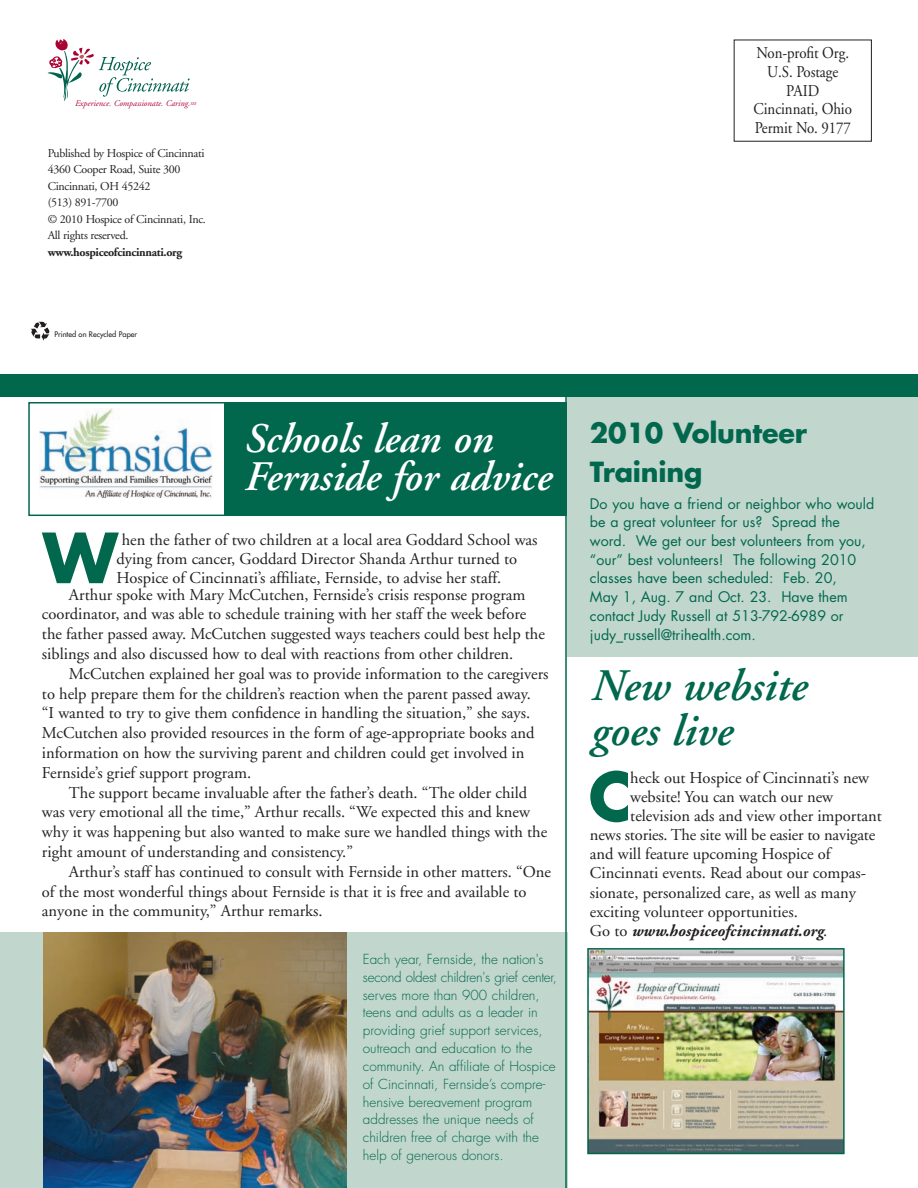
<style>
.page{position:relative;width:918px;height:1188px;background:#fff}
.page>*{position:absolute;margin:0;border:0;box-sizing:border-box;transform-origin:0 0}
.t1{font:700 67.2px "Futura";color:#01674d}
.t2{font:700 65.25px "Futura";color:#01674d}
.t3{font:italic 600 45px/45px "Adobe Garamond";color:#01674d}
.t4{font:italic 600 42px/37.5px "Adobe Garamond";color:#fff}
.t5{font:700 27px/38.8px "Futura";letter-spacing:-.005em;color:#01674d}
.t6{font:16.5px/19.8px "Adobe Garamond";color:#231f20}
.t7{font:16.5px/18.8px "Adobe Garamond";color:#231f20;text-align:center;scale:.9 1}
.t8{font:italic 700 16.5px "Adobe Garamond";color:#231f20}
.t9{font:14.25px/18.8px "Futura";color:#01674d}
.t10{font:300 13.5px/17.9px "Futura";color:#01674d}
.t11{font:12px/16.5px "Adobe Garamond";letter-spacing:-.025em;color:#231f20}
.t12{font:700 12px "Adobe Garamond";letter-spacing:-.025em;color:#231f20}
.t13{font:italic 8.7px "Adobe Garamond";color:#b30437}
.t14{font:7.5px "Futura";color:#231f20}
.s1{font-weight:400;font-style:normal}
</style>
<div class="page">
<div style="left:28px;top:402px;width:575px;height:114px;border:2px solid #01674d"></div>
<div style="left:224px;top:403px;width:356px;height:111px;background:#01674d"></div>
<div style="left:567px;top:397px;width:351px;height:260px;background:#c1d6cd"></div>
<div style="left:0;top:933px;width:568px;height:255px;background:#c1d6cd"></div>
<svg style="left:48px;top:39px;width:142px;height:63px"></svg>
<svg style="left:30px;top:321px;width:20px;height:20px"></svg>
<div style="left:0;top:374px;width:918px;height:23px;background:#01674d"></div>
<img style="left:590px;top:951px;width:252px;height:200px">
<div style="left:587px;top:948px;width:258px;height:206px;border:2px solid #01674d"></div>
<img style="left:40px;top:409px;width:173px;height:89px">
<hr style="left:565px;top:391px;width:2px;height:797px;background:#01674d">
<img style="left:44px;top:933px;width:303px;height:255px">
<p class="t13" style="left:75px;top:100px;width:123px">Experience. Compassionate. Caring.<sup>SM</sup></p>
<p class="t11" style="left:48px;top:146px;width:160px">Published by Hospice of Cincinnati<br>4360 Cooper Road, Suite 300<br>Cincinnati, OH 45242<br>(513) 891-7700<br>© 2010 Hospice of Cincinnati, Inc.<br>All rights reserved.</p>
<p class="t12" style="left:48px;top:247px;width:136px">www.hospiceofcincinnati.org</p>
<p class="t14" style="left:54px;top:330px;width:84px">Printed on Recycled Paper</p>
<h3 class="t4" style="left:243px;top:424px;width:309px">Schools lean on<br>Fernside for advice</h3>
<h1 class="t1" style="left:43px;top:527px;width:77px">W</h1>
<p class="t6" style="left:116px;top:532px;width:423px;line-height:19px;text-indent:5px">hen the father of two children at a local area Goddard School was dying from cancer, Goddard Director Shanda Arthur turned to<br>Hospice of Cincinnati’s affiliate, Fernside, to advise her staff.</p>
<p class="t6" style="left:42px;top:586px;width:504px;text-indent:27px">Arthur spoke with Mary McCutchen, Fernside’s crisis response program coordinator, and was able to schedule training with her staff the week before the father passed away. McCutchen suggested ways teachers could best help the siblings and also discussed how to deal with reactions from other children.</p>
<p class="t6" style="left:42px;top:665px;width:508px;text-indent:27px">McCutchen explained her goal was to provide information to the caregivers to help prepare them for the children’s reaction when the parent passed away.<br>“I wanted to try to give them confidence in handling the situation,” she says.<br>McCutchen also provided resources in the form of age-appropriate books and information on how the surviving parent and children could get involved in Fernside’s grief support program.</p>
<p class="t6" style="left:42px;top:784px;width:507px;text-indent:27px">The support became invaluable after the father’s death. “The older child was very emotional all the time,” Arthur recalls. “We expected this and knew why it was happening but also wanted to make sure we handled things with the right amount of understanding and consistency.”</p>
<p class="t6" style="left:42px;top:863px;width:511px;text-indent:27px">Arthur’s staff has continued to consult with Fernside in other matters. “One of the most wonderful things about Fernside is that it is free and available to anyone in the community,” Arthur remarks.</p>
<p class="t10" style="left:363px;top:951px;width:195px">Each year, Fernside, the nation's second oldest children's grief center, serves more than 900 children, teens and adults as a leader in providing grief support services, outreach and education to the community. An affiliate of Hospice of Cincinnati, Fernside’s compre&shy;hensive bereavement program addresses the unique needs of children free of charge with the help of generous donors.</p>
<p class="t7" style="left:754px;top:45px;width:111px">Non-profit Org.<br>U.S. Postage<br>PAID<br>Cincinnati, Ohio<br>Permit No. 9177</p>
<h3 class="t5" style="left:590px;top:416px;width:218px">2010 Volunteer<br>Training</h3>
<p class="t9" style="left:590px;top:495px;width:286px">Do you have a friend or neighbor who would be a great volunteer for us? Spread the word. We get our best volunteers from you, “our” best volunteers! The following 2010 classes have been scheduled: Feb. 20,<br>May 1, Aug. 7 and Oct. 23. Have them contact Judy Russell at 513-792-6989 or judy_russell@trihealth.com.</p>
<h3 class="t3" style="left:590px;top:667px;width:217px">New website goes live</h3>
<h2 class="t2" style="left:589px;top:767px;width:45px">C</h2>
<p class="t6" style="left:630px;top:769px;width:240px">heck out Hospice of Cincinnati’s new</p>
<p class="t6" style="left:630px;top:788px;width:204px">website! You can watch our new</p>
<p class="t6" style="left:630px;top:807px;width:253px">television ads and view other important</p>
<p class="t6" style="left:590px;top:826px;width:287px">news stories. The site will be easier to navigate</p>
<p class="t6" style="left:590px;top:846px;width:242px">and will feature upcoming Hospice of</p>
<p class="t6" style="left:590px;top:865px;width:278px">Cincinnati events. Read about our compas-</p>
<p class="t6" style="left:590px;top:884px;width:268px">sionate, personalized care, as well as many</p>
<p class="t6" style="left:590px;top:903px;width:209px">exciting volunteer opportunities.</p>
<p class="t8" style="left:590px;top:924px;width:239px"><span class="s1">Go to</span> www.hospiceofcincinnati.org<span class="s1">.</span></p>
</div>
